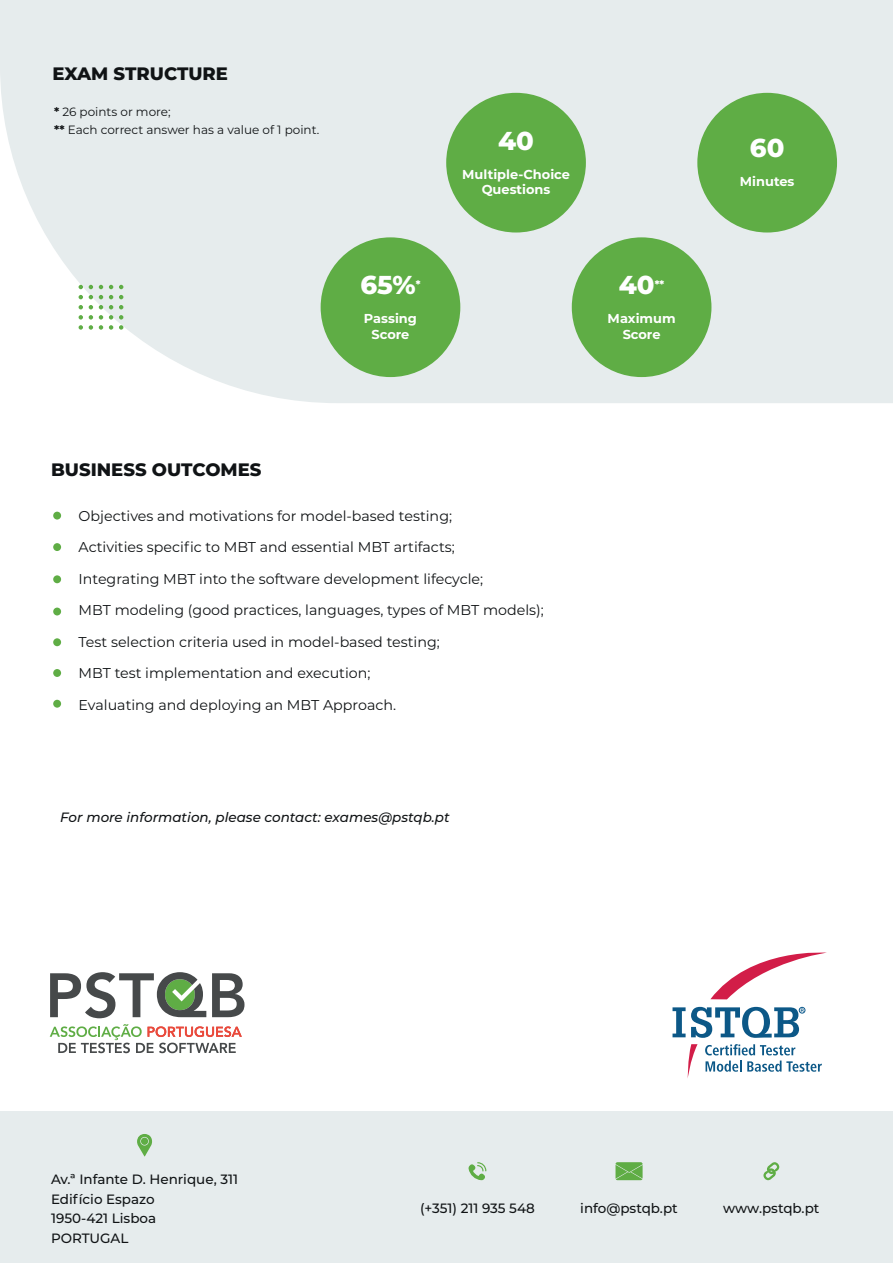
<style>
.page{position:relative;width:893px;height:1263px;background:#fff}
.page>*{position:absolute;margin:0;border:0;box-sizing:border-box;transform-origin:0 0}
.t1{font:800 25.95px "Montserrat";color:#fff}
.t2{font:800 18px "Montserrat";color:#101315}
.t3{font:14.25px "Montserrat";color:#101315}
.t4{font:500 13.5px/19.5px "Montserrat";color:#101315}
.t5{font:italic 500 13.5px "Montserrat";color:#101315}
.t6{font:700 12.9px/15.6px "Montserrat";color:#fff;text-align:center}
.t7{font:12px/18px "Montserrat";color:#101315}
.t8{font:800 10.5px "Montserrat";color:#fff}
.s1{font-weight:700}
</style>
<div class="page">
<svg style="left:672px;top:952px;width:155px;height:126px"></svg>
<svg style="left:0;top:0;width:893px;height:403px;background:#e7edee"></svg>
<div style="left:446px;top:93px;width:140px;height:139px;background:#5fad45;border-radius:50%"></div>
<div style="left:321px;top:237px;width:139px;height:140px;background:#5fad45;border-radius:50%"></div>
<div style="left:572px;top:237px;width:139px;height:140px;background:#5fad45;border-radius:50%"></div>
<div style="left:697px;top:93px;width:140px;height:139px;background:#5fad45;border-radius:50%"></div>
<svg style="left:79px;top:285px;width:4px;height:4px"></svg>
<svg style="left:89px;top:285px;width:4px;height:4px"></svg>
<svg style="left:99px;top:285px;width:4px;height:4px"></svg>
<svg style="left:109px;top:285px;width:4px;height:4px"></svg>
<svg style="left:119px;top:285px;width:4px;height:4px"></svg>
<svg style="left:79px;top:295px;width:4px;height:4px"></svg>
<svg style="left:89px;top:295px;width:4px;height:4px"></svg>
<svg style="left:99px;top:295px;width:4px;height:4px"></svg>
<svg style="left:109px;top:295px;width:4px;height:4px"></svg>
<svg style="left:119px;top:295px;width:4px;height:4px"></svg>
<svg style="left:79px;top:305px;width:4px;height:4px"></svg>
<svg style="left:89px;top:305px;width:4px;height:4px"></svg>
<svg style="left:99px;top:305px;width:4px;height:4px"></svg>
<svg style="left:109px;top:305px;width:4px;height:4px"></svg>
<svg style="left:119px;top:305px;width:4px;height:4px"></svg>
<svg style="left:79px;top:315px;width:4px;height:15px"></svg>
<svg style="left:89px;top:315px;width:4px;height:15px"></svg>
<svg style="left:99px;top:315px;width:4px;height:15px"></svg>
<svg style="left:109px;top:315px;width:4px;height:15px"></svg>
<svg style="left:119px;top:315px;width:4px;height:15px"></svg>
<div style="left:53px;top:512px;width:8px;height:7px;background:#5fad45;border-radius:50%"></div>
<div style="left:53px;top:543px;width:8px;height:8px;background:#5fad45;border-radius:50%"></div>
<div style="left:53px;top:608px;width:8px;height:7px;background:#5fad45;border-radius:50%"></div>
<div style="left:53px;top:638px;width:8px;height:8px;background:#5fad45;border-radius:50%"></div>
<div style="left:53px;top:575px;width:8px;height:8px;background:#5fad45;border-radius:50%"></div>
<div style="left:53px;top:669px;width:8px;height:8px;background:#5fad45;border-radius:50%"></div>
<div style="left:53px;top:700px;width:8px;height:8px;background:#5fad45;border-radius:50%"></div>
<svg style="left:212px;top:973px;width:32px;height:44px"></svg>
<svg style="left:50px;top:972px;width:156px;height:46px"></svg>
<svg style="left:50px;top:1024px;width:192px;height:29px"></svg>
<div style="left:0;top:1111px;width:893px;height:152px;background:#e6eced"></div>
<svg style="left:615px;top:1162px;width:28px;height:18px"></svg>
<svg style="left:468px;top:1162px;width:18px;height:18px"></svg>
<svg style="left:763px;top:1162px;width:16px;height:18px"></svg>
<svg style="left:137px;top:1134px;width:15px;height:22px"></svg>
<p class="t2" style="left:53px;top:61px;width:177px">EXAM STRUCTURE</p>
<p class="t7" style="left:54px;top:102px;width:267px"><span class="s1">*</span> 26 points or more;<br><span class="s1">**</span> Each correct answer has a value of 1 point.</p>
<h1 class="t1" style="left:360px;top:266px;width:57px">65%</h1>
<p class="t8" style="left:416px;top:277px;width:6px">*</p>
<p class="t6" style="left:364px;top:310px;width:54px">Passing<br>Score</p>
<h1 class="t1" style="left:498px;top:121px;width:37px">40</h1>
<p class="t6" style="left:462px;top:166px;width:109px">Multiple-Choice<br>Questions</p>
<h1 class="t1" style="left:619px;top:266px;width:37px">40</h1>
<p class="t8" style="left:655px;top:277px;width:11px">**</p>
<p class="t6" style="left:608px;top:310px;width:69px">Maximum<br>Score</p>
<p class="t2" style="left:51px;top:457px;width:212px">BUSINESS OUTCOMES</p>
<p class="t3" style="left:79px;top:506px;width:375px">Objectives and motivations for model-based testing;</p>
<p class="t3" style="left:79px;top:537px;width:378px">Activities specific to MBT and essential MBT artifacts;</p>
<p class="t3" style="left:79px;top:569px;width:406px">Integrating MBT into the software development lifecycle;</p>
<p class="t3" style="left:79px;top:600px;width:467px">MBT modeling (good practices, languages, types of MBT models);</p>
<p class="t3" style="left:79px;top:632px;width:363px">Test selection criteria used in model-based testing;</p>
<p class="t3" style="left:79px;top:663px;width:293px">MBT test implementation and execution;</p>
<p class="t3" style="left:79px;top:695px;width:319px">Evaluating and deploying an MBT Approach.</p>
<p class="t5" style="left:60px;top:808px;width:391px">For more information, please contact: exames@pstqb.pt</p>
<h1 class="t1" style="left:750px;top:129px;width:36px">60</h1>
<p class="t6" style="left:740px;top:173px;width:56px">Minutes</p>
<p class="t4" style="left:51px;top:1169px;width:189px">Av.ª Infante D. Henrique, 311<br>Edifício Espazo<br>1950-421 Lisboa<br>PORTUGAL</p>
<p class="t4" style="left:420px;top:1198px;width:116px">(+351) 211 935 548</p>
<p class="t4" style="left:580px;top:1198px;width:99px">info@pstqb.pt</p>
<p class="t4" style="left:723px;top:1198px;width:98px">www.pstqb.pt</p>
</div>
